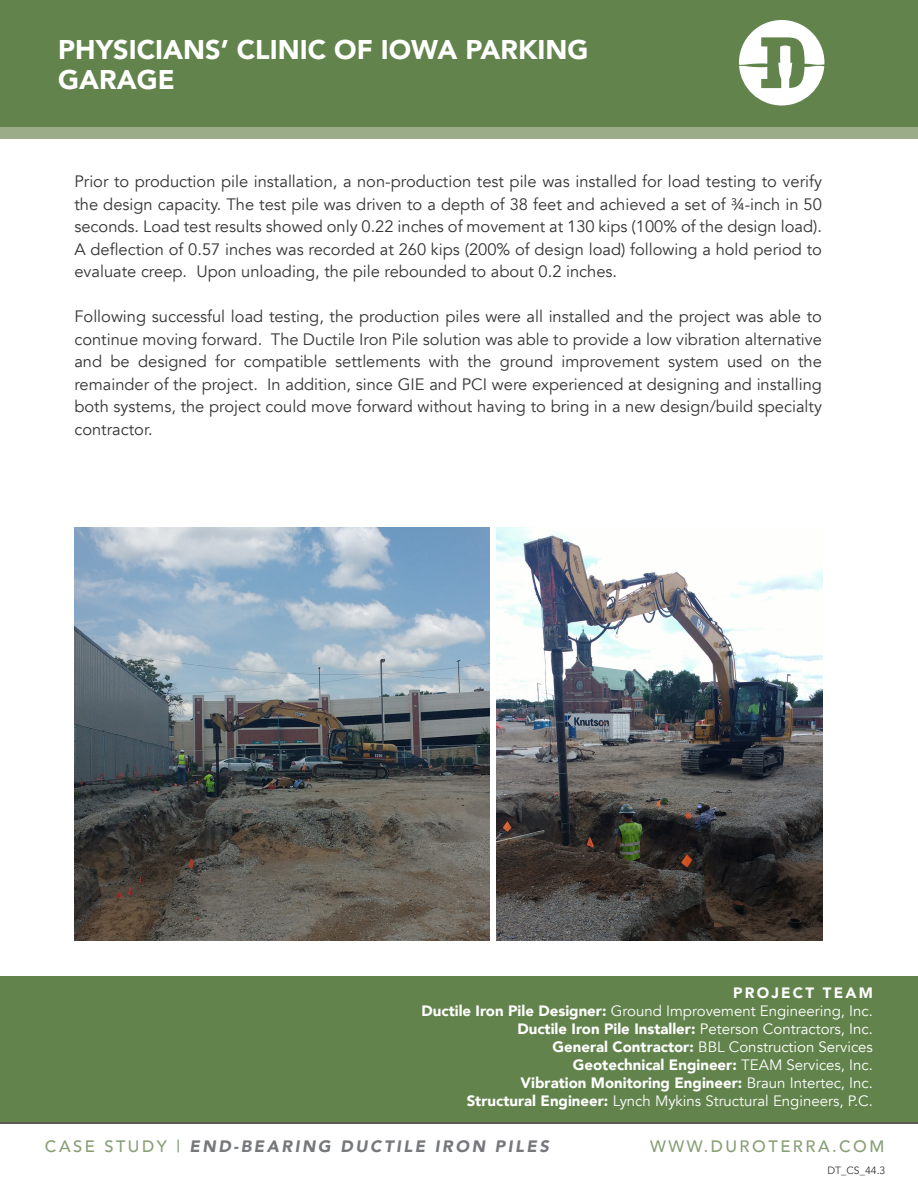
<style>
.page{position:relative;width:918px;height:1188px;background:#fff}
.page>*{position:absolute;margin:0;border:0;box-sizing:border-box;transform-origin:0 0}
.Website_address___pa{font:900 27px/30px "Avenir";color:#fff}
.Website_address___pa-2{font:16.5px/22.5px "Avenir";color:#363536;text-align:justify}
.Website_address___pa-3{font:italic 900 16.5px "Avenir";letter-spacing:.15em;color:#76787b}
.Website_address___pa-4{font:500 16.5px "Avenir";letter-spacing:.15em;color:#899f76}
.Website_address___pa-5{font:15px "Avenir";color:#fff}
.Website_address___pa-6{font:900 15px/18px "Avenir";color:#fff;text-align:right}
.Website_address___pa-7{font:900 15px "Avenir";letter-spacing:.15em;color:#fff}
.Website_address___pa-8{font:10.5px "Avenir";color:#363536}
.s1{font-weight:900}
.s2{font-weight:400}
.s3{font-weight:500;font-style:normal;color:#899f76}
</style>
<div class="page">
<div style="left:0;top:976px;width:918px;height:146px;background:#62844c"></div>
<div style="left:0;top:0;width:918px;height:135px;background:#62844c"></div>
<div style="left:0;top:127px;width:918px;height:12px;background:#9bac89"></div>
<hr style="left:0;top:1123px;width:918px;height:1px;background:#595a52">
<svg style="left:739px;top:20px;width:85px;height:86px"></svg>
<img style="left:74px;top:527px;width:416px;height:413px">
<img style="left:496px;top:527px;width:326px;height:413px">
<p class="Website_address___pa" style="left:58px;top:34px;width:532px">PHYSICIANS’ CLINIC OF IOWA PARKING<br>GARAGE</p>
<p class="Website_address___pa-2" style="left:74px;top:171px;width:749px">Prior to production pile installation, a non-production test pile was installed for load testing to verify the design capacity. The test pile was driven to a depth of 38 feet and achieved a set of ¾-inch in 50 seconds. Load test results showed only 0.22 inches of movement at 130 kips (100% of the design load).<br>A deflection of 0.57 inches was recorded at 260 kips (200% of design load) following a hold period to evaluate creep. Upon unloading, the pile rebounded to about 0.2 inches.</p>
<p class="Website_address___pa-2" style="left:74px;top:306px;width:749px">Following successful load testing, the production piles were all installed and the project was able to continue moving forward. The Ductile Iron Pile solution was able to provide a low vibration alternative and be designed for compatible settlements with the ground improvement system used on the remainder of the project. In addition, since GIE and PCI were experienced at designing and installing both systems, the project could move forward without having to bring in a new design/build specialty contractor.</p>
<p class="Website_address___pa-7" style="left:733px;top:980px;width:142px">PROJECT TEAM</p>
<p class="Website_address___pa-5" style="left:421px;top:1002px;width:453px"><span class="s1">Ductile Iron Pile Designer:</span> Ground Improvement Engineering, Inc.</p>
<p class="Website_address___pa-6" style="left:517px;top:1019px;width:357px">Ductile Iron Pile Installer: <span class="s2">Peterson Contractors, Inc.</span></p>
<p class="Website_address___pa-5" style="left:553px;top:1038px;width:322px"><span class="s1">General Contractor:</span> BBL Construction Services</p>
<p class="Website_address___pa-6" style="left:521px;top:1055px;width:354px">Geotechnical Engineer: <span class="s2">TEAM Services, Inc.<br></span>Vibration Monitoring Engineer: <span class="s2">Braun Intertec, Inc.</span></p>
<p class="Website_address___pa-5" style="left:467px;top:1092px;width:408px"><span class="s1">Structural Engineer:</span> Lynch Mykins Structural Engineers, P.C.</p>
<p class="Website_address___pa-3" style="left:45px;top:1133px;width:505px"><span class="s3">CASE STUDY |</span> END-BEARING DUCTILE IRON PILES</p>
<p class="Website_address___pa-4" style="left:650px;top:1132px;width:236px">WWW.DUROTERRA.COM</p>
<p class="Website_address___pa-8" style="left:828px;top:1164px;width:59px">DT_CS_44.3</p>
</div>
